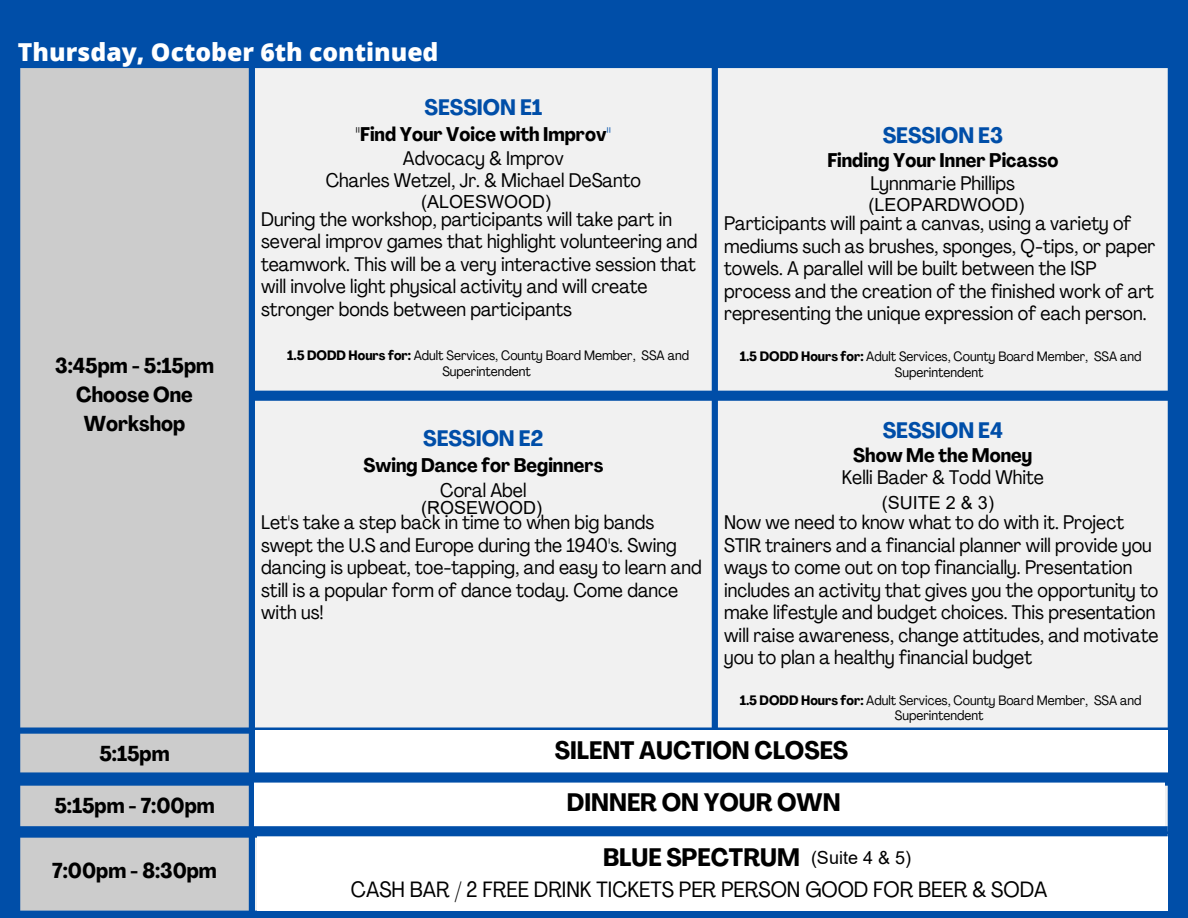
<style>
.page{position:relative;width:1188px;height:918px;background:#004ea8}
.page>*{position:absolute;margin:0;border:0;box-sizing:border-box;transform-origin:0 0}
.t1{font:700 condensed 24.9px/52.1px "Agrandir";color:#000;text-align:center}
.t2{font:800 24.75px "Open Sans";color:#fff}
.t3{font:700 condensed 22.05px "Agrandir";color:#004ea8}
.t4{font:condensed 21.9px "Agrandir";color:#000}
.t5{font:700 condensed 21.3px/29.2px "Agrandir";color:#000;text-align:center}
.t6{font:condensed 19.5px/22.5px "Agrandir";color:#000}
.t7{font:700 condensed 19.5px "Agrandir";color:#000}
.t8{font:18px "Arial";color:#000}
.t9{font:condensed 13.5px/15.8px "Agrandir";color:#000;text-align:center}
.s1{font-weight:700}
.s2{color:#004ea8}
</style>
<div class="page">
<div style="left:20px;top:68px;width:229px;height:843px;background:#ccc"></div>
<div style="left:255px;top:68px;width:913px;height:843px;background:#f1f1f1"></div>
<div style="left:255px;top:731px;width:912px;height:46px;background:#fff"></div>
<div style="left:255px;top:783px;width:910px;height:46px;background:#fff"></div>
<div style="left:257px;top:835px;width:910px;height:76px;background:#fff"></div>
<div style="left:251px;top:391px;width:926px;height:10px;background:#004ea8"></div>
<div style="left:7px;top:772px;width:1174px;height:11px;background:#004ea8"></div>
<div style="left:7px;top:826px;width:1161px;height:10px;background:#004ea8"></div>
<p class="t2" style="left:18px;top:34px;width:422px">Thursday, October 6th continued</p>
<p class="t5" style="left:55px;top:353px;width:160px">3:45pm - 5:15pm<br>Choose One<br>Workshop</p>
<p class="t5" style="left:99px;top:741px;width:72px">5:15pm</p>
<p class="t5" style="left:54px;top:793px;width:162px">5:15pm - 7:00pm</p>
<p class="t5" style="left:52px;top:858px;width:166px">7:00pm - 8:30pm</p>
<p class="t3" style="left:425px;top:99px;width:119px">SESSION E1</p>
<p class="t6" style="left:326px;top:125px;width:317px;line-height:23.1px;text-align:center"><span class="s1">"Find Your Voice with Improv</span><span class="s2">"<br></span>Advocacy &amp; Improv<br>Charles Wetzel, Jr. &amp; Michael DeSanto</p>
<p class="t6" style="left:261px;top:209px;width:438px">During the workshop, participants will take part in several improv games that highlight volunteering and teamwork. This will be a very interactive session that will involve light physical activity and will create stronger bonds between participants</p>
<p class="t3" style="left:883px;top:127px;width:122px">SESSION E3</p>
<p class="t7" style="left:827px;top:152px;width:232px">Finding Your Inner Picasso</p>
<p class="t6" style="left:724px;top:164px;width:409px;line-height:40.5px;text-indent:146px">Lynnmarie Phillips<br>Participants will paint a canvas, using a variety of</p>
<p class="t6" style="left:724px;top:236px;width:433px">mediums such as brushes, sponges, Q-tips, or paper towels. A parallel will be built between the ISP process and the creation of the finished work of art representing the unique expression of each person.</p>
<p class="t8" style="left:421px;top:189px;width:132px">(ALOESWOOD)</p>
<p class="t8" style="left:868px;top:193px;width:158px">(LEOPARDWOOD)</p>
<p class="t9" style="left:287px;top:349px;width:403px"><span class="s1">1.5 DODD Hours for:</span> Adult Services, County Board Member, SSA and<br>Superintendent</p>
<p class="t9" style="left:740px;top:350px;width:403px"><span class="s1">1.5 DODD Hours for:</span> Adult Services, County Board Member, SSA and<br>Superintendent</p>
<p class="t3" style="left:883px;top:422px;width:122px">SESSION E4</p>
<p class="t7" style="left:853px;top:447px;width:181px">Show Me the Money</p>
<p class="t6" style="left:842px;top:468px;width:204px">Kelli Bader &amp; Todd White</p>
<p class="t6" style="left:724px;top:513px;width:436px">Now we need to know what to do with it. Project STIR trainers and a financial planner will provide you ways to come out on top financially. Presentation includes an activity that gives you the opportunity to make lifestyle and budget choices. This presentation will raise awareness, change attitudes, and motivate you to plan a healthy financial budget</p>
<p class="t3" style="left:423px;top:429px;width:122px">SESSION E2</p>
<p class="t7" style="left:363px;top:457px;width:241px">Swing Dance for Beginners</p>
<p class="t6" style="left:261px;top:475px;width:395px;line-height:32.7px;text-indent:179px">Coral Abel<br>Let's take a step back in time to when big bands</p>
<p class="t6" style="left:261px;top:536px;width:442px">swept the U.S and Europe during the 1940's. Swing dancing is upbeat, toe-tapping, and easy to learn and still is a popular form of dance today. Come dance with us!</p>
<p class="t8" style="left:421px;top:496px;width:122px">(ROSEWOOD)</p>
<p class="t8" style="left:882px;top:490px;width:114px">(SUITE 2 &amp; 3)</p>
<p class="t9" style="left:740px;top:694px;width:403px"><span class="s1">1.5 DODD Hours for:</span> Adult Services, County Board Member, SSA and<br>Superintendent</p>
<p class="t1" style="left:555px;top:727px;width:295px">SILENT AUCTION CLOSES<br>DINNER ON YOUR OWN</p>
<p class="t1" style="left:603px;top:834px;width:198px">BLUE SPECTRUM</p>
<p class="t4" style="left:351px;top:881px;width:698px">CASH BAR / 2 FREE DRINK TICKETS PER PERSON GOOD FOR BEER &amp; SODA</p>
<p class="t8" style="left:811px;top:845px;width:102px">(Suite 4 &amp; 5)</p>
</div>
